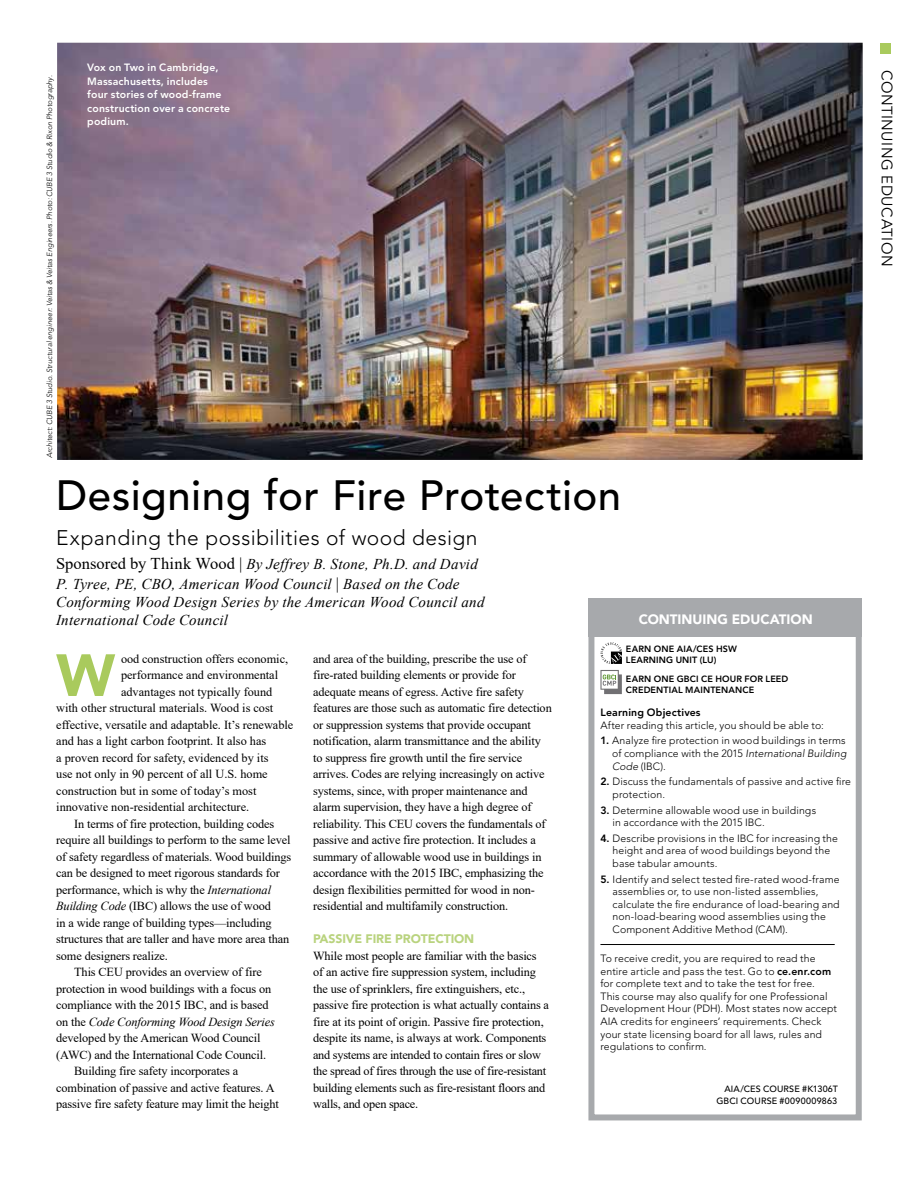
<style>
.page{position:relative;width:918px;height:1188px;background:#fff}
.page>*{position:absolute;margin:0;border:0;box-sizing:border-box;transform-origin:0 0}
.t1{font:900 58.95px "Avenir LT Std";color:#a9ca5d}
.t2{font:500 42px "Avenir LT Std";letter-spacing:.01em;color:#000}
.t3{font:300 21px "Avenir LT Std";letter-spacing:.02em;color:#000}
.t4{font:italic 15px/19.8px "Times New Roman";letter-spacing:.015em;color:#000}
.t5{font:15px "Avenir LT Std";letter-spacing:.035em;color:#000}
.t6{font:900 13.5px "Avenir LT Std";color:#fff}
.t7{font:12.3px/16.5px "Times New Roman";letter-spacing:-.01em;color:#000}
.t8{font:italic 12.3px "Times New Roman";letter-spacing:-.01em;color:#000}
.t9{font:900 12.3px "Avenir LT Std";letter-spacing:-.01em;color:#b9d37e}
.t10{font:300 10.5px/12.6px "Avenir LT Std";letter-spacing:.01em;color:#000}
.t11{font:800 10.5px/13.5px "Avenir LT Std";letter-spacing:.015em;color:#fff}
.t12{font:800 10.5px "Avenir LT Std";letter-spacing:.015em;color:#000}
.t13{font:800 9px/10.8px "Avenir LT Std";letter-spacing:.015em;color:#000}
.t14{font:500 9px "Avenir LT Std";letter-spacing:.015em;color:#000}
.t15{font:italic 300 7.5px "Avenir LT Std";letter-spacing:.005em;color:#000}
.s1{font-style:normal;font-size:16.5px}
.s2{font-weight:800}
.s3{font-style:italic}
.s4{font-style:normal}
</style>
<div class="page">
<div style="left:880px;top:43px;width:11px;height:10px;background:#a9ca5d"></div>
<img style="left:57px;top:43px;width:806px;height:417px">
<div style="left:588px;top:598px;width:274px;height:39px;background:#a7a9ac"></div>
<svg style="left:600px;top:642px;width:22px;height:22px"></svg>
<svg style="left:600px;top:670px;width:22px;height:24px"></svg>
<hr style="left:600px;top:944px;width:235px;height:1px;background:#000">
<div style="left:588px;top:606px;width:274px;height:514px;border:6px solid #a7a9ac"></div>
<p class="t15" style="left:45px;top:458px;width:384px;rotate:-90deg">Architect: CUBE 3 Studio. Structural engineer: Veitas &amp; Veitas Engineers. Photo: CUBE 3 Studio &amp; Rixon Photography.</p>
<p class="t11" style="left:87px;top:61px;width:144px">Vox on Two in Cambridge,<br>Massachusetts, includes four stories of wood-frame construction over a concrete podium.</p>
<h2 class="t2" style="left:56px;top:471px;width:567px">Designing for Fire Protection</h2>
<h3 class="t3" style="left:56px;top:525px;width:423px">Expanding the possibilities of wood design</h3>
<p class="t4" style="left:56px;top:554px;width:423px"><span class="s1">Sponsored by Think Wood |</span> By Jeffrey B. Stone, Ph.D. and David<br>P. Tyree, PE, CBO, American Wood Council <span class="s1">|</span> Based on the Code</p>
<p class="t4" style="left:56px;top:593px;width:430px;line-height:18px">Conforming Wood Design Series by the American Wood Council and<br>International Code Council</p>
<p class="t6" style="left:639px;top:611px;width:176px">CONTINUING EDUCATION</p>
<p class="t13" style="left:626px;top:643px;width:113px">EARN ONE AIA/CES HSW<br>LEARNING UNIT (LU)</p>
<p class="t13" style="left:626px;top:674px;width:164px">EARN ONE GBCI CE HOUR FOR LEED<br>CREDENTIAL MAINTENANCE</p>
<p class="t12" style="left:600px;top:706px;width:102px">Learning Objectives</p>
<p class="t10" style="left:600px;top:719px;width:225px">After reading this article, you should be able to:</p>
<p class="t10" style="left:612px;top:735px;width:236px;text-align:justify;text-indent:-12px"><span class="s2">1.</span> Analyze fire protection in wood buildings in terms of compliance with the 2015 <span class="s3">International Building Code</span> (IBC).</p>
<p class="t10" style="left:613px;top:775px;width:240px;text-indent:-12px"><span class="s2">2.</span> Discuss the fundamentals of passive and active fire protection.</p>
<p class="t10" style="left:613px;top:804px;width:205px;text-indent:-12px"><span class="s2">3.</span> Determine allowable wood use in buildings in accordance with the 2015 IBC.</p>
<p class="t10" style="left:613px;top:832px;width:227px;text-indent:-12px"><span class="s2">4.</span> Describe provisions in the IBC for increasing the height and area of wood buildings beyond the base tabular amounts.</p>
<p class="t10" style="left:613px;top:873px;width:229px;text-indent:-12px"><span class="s2">5.</span> Identify and select tested fire-rated wood-frame assemblies or, to use non-listed assemblies, calculate the fire endurance of load-bearing and non-load-bearing wood assemblies using the Component Additive Method (CAM).</p>
<p class="t10" style="left:600px;top:952px;width:238px">To receive credit, you are required to read the entire article and pass the test. Go to <span class="s2">ce.enr.com </span>for complete text and to take the test for free.<br>This course may also qualify for one Professional Development Hour (PDH). Most states now accept AIA credits for engineers’ requirements. Check your state licensing board for all laws, rules and regulations to confirm.</p>
<h1 class="t1" style="left:56px;top:640px;width:60px">W</h1>
<p class="t7" style="left:121px;top:650px;width:169px">ood construction offers economic,</p>
<p class="t7" style="left:313px;top:650px;width:240px">and area of the building, prescribe the use of fire-rated building elements or provide for adequate means of egress. Active fire safety features are those such as automatic fire detection or suppression systems that provide occupant notification, alarm transmittance and the ability to suppress fire growth until the fire service arrives. Codes are relying increasingly on active systems, since, with proper maintenance and alarm supervision, they have a high degree of reliability. This CEU covers the fundamentals of passive and active fire protection. It includes a summary of allowable wood use in buildings in accordance with the 2015 IBC, emphasizing the design flexibilities permitted for wood in non&shy;residential and multifamily construction.</p>
<p class="t9" style="left:313px;top:932px;width:163px">PASSIVE FIRE PROTECTION</p>
<p class="t7" style="left:313px;top:947px;width:238px">While most people are familiar with the basics of an active fire suppression system, including the use of sprinklers, fire extinguishers, etc., passive fire protection is what actually contains a fire at its point of origin. Passive fire protection, despite its name, is always at work. Components and systems are intended to contain fires or slow the spread of fires through the use of fire-resistant building elements such as fire-resistant floors and walls, and open space.</p>
<p class="t7" style="left:121px;top:667px;width:159px">performance and environmental</p>
<p class="t7" style="left:121px;top:683px;width:153px">advantages not typically found</p>
<p class="t7" style="left:56px;top:700px;width:219px">with other structural materials. Wood is cost</p>
<p class="t7" style="left:56px;top:716px;width:239px">effective, versatile and adaptable. It’s renewable</p>
<p class="t7" style="left:56px;top:733px;width:212px">and has a light carbon footprint. It also has</p>
<p class="t7" style="left:56px;top:749px;width:214px">a proven record for safety, evidenced by its</p>
<p class="t7" style="left:56px;top:766px;width:213px">use not only in 90 percent of all U.S. home</p>
<p class="t7" style="left:56px;top:782px;width:202px">construction but in some of today’s most</p>
<p class="t7" style="left:56px;top:799px;width:194px">innovative non-residential architecture.</p>
<p class="t7" style="left:74px;top:815px;width:202px">In terms of fire protection, building codes</p>
<p class="t7" style="left:56px;top:832px;width:236px">require all buildings to perform to the same level</p>
<p class="t7" style="left:56px;top:848px;width:237px">of safety regardless of materials. Wood buildings</p>
<p class="t7" style="left:56px;top:865px;width:225px">can be designed to meet rigorous standards for</p>
<p class="t7" style="left:56px;top:881px;width:216px">performance, which is why the <span class="s3">International</span></p>
<p class="t7" style="left:56px;top:898px;width:216px"><span class="s3">Building Code</span> (IBC) allows the use of wood</p>
<p class="t7" style="left:56px;top:914px;width:217px">in a wide range of building types—including</p>
<p class="t7" style="left:56px;top:931px;width:235px">structures that are taller and have more area than</p>
<p class="t7" style="left:56px;top:947px;width:113px">some designers realize.</p>
<p class="t7" style="left:74px;top:964px;width:189px">This CEU provides an overview of fire</p>
<p class="t7" style="left:56px;top:980px;width:217px">protection in wood buildings with a focus on</p>
<p class="t7" style="left:56px;top:997px;width:214px">compliance with the 2015 IBC, and is based</p>
<p class="t8" style="left:56px;top:1013px;width:220px"><span class="s4">on the</span> Code Conforming Wood Design Series</p>
<p class="t7" style="left:56px;top:1030px;width:206px">developed by the American Wood Council</p>
<p class="t7" style="left:56px;top:1046px;width:211px">(AWC) and the International Code Council.</p>
<p class="t7" style="left:74px;top:1063px;width:165px">Building fire safety incorporates a</p>
<p class="t7" style="left:56px;top:1079px;width:220px">combination of passive and active features. A</p>
<p class="t7" style="left:56px;top:1096px;width:224px">passive fire safety feature may limit the height</p>
<p class="t14" style="left:724px;top:1084px;width:115px">AIA/CES COURSE #K1306T</p>
<p class="t14" style="left:717px;top:1095px;width:122px">GBCI COURSE #0090009863</p>
<p class="t5" style="left:896px;top:70px;width:198px;rotate:90deg">CONTINUING EDUCATION</p>
</div>
